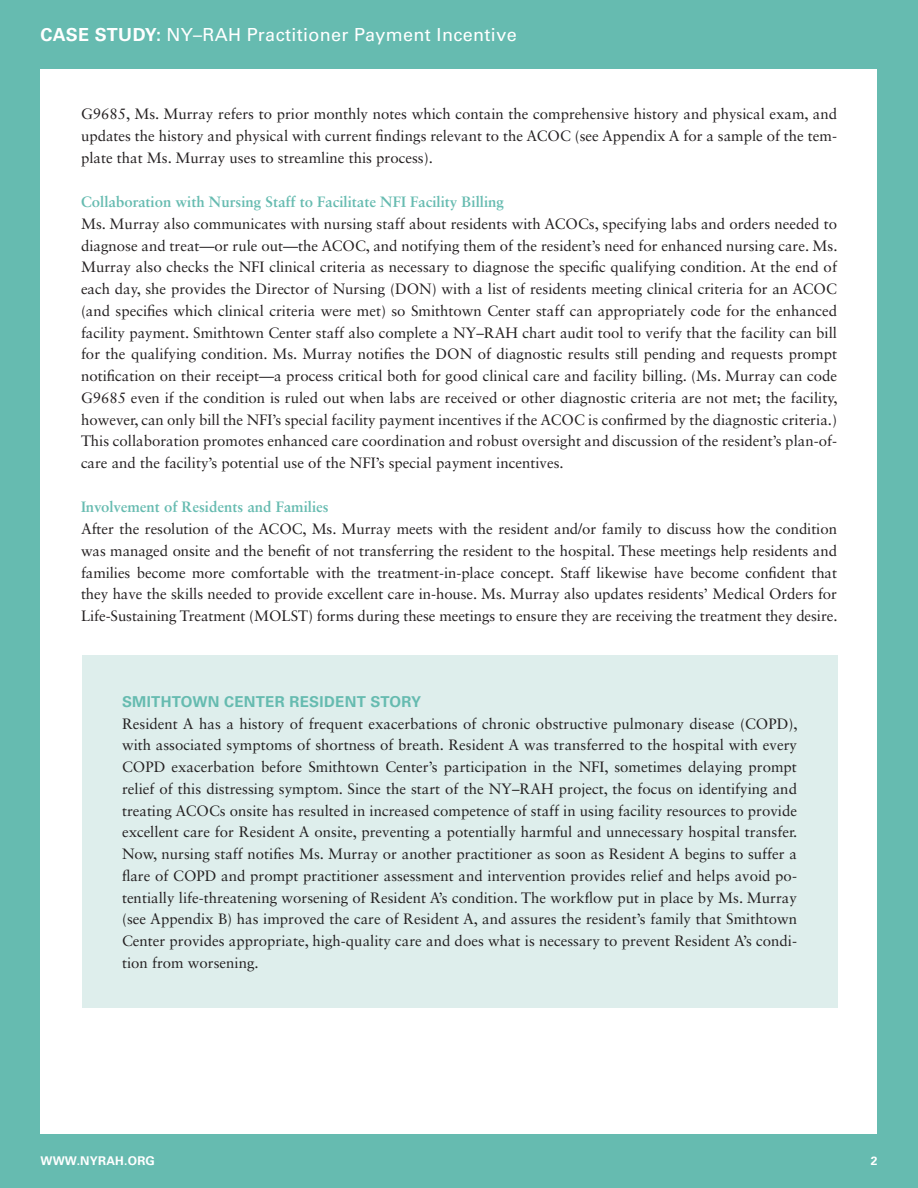
<style>
.page{position:relative;width:918px;height:1188px;background:#66bbb0}
.page>*{position:absolute;margin:0;border:0;box-sizing:border-box;transform-origin:0 0}
.t1{font:18px "Univers LT Std";letter-spacing:.02em;color:#fff}
.t2{font:15px/21.8px "Sabon LT Std";color:#231f20;text-align:justify}
.t3{font:700 15px "Sabon LT Std";color:#66bbb0}
.t4{font:700 15px "Univers LT Std";letter-spacing:.02em;color:#66bbb0}
.t5{font:700 12px "Univers LT Std";letter-spacing:.02em;color:#fff}
.s1{font-weight:700}
</style>
<div class="page">
<div style="left:40px;top:68px;width:838px;height:1066px;background:#fff"></div>
<div style="left:82px;top:656px;width:756px;height:352px;background:#deeeec"></div>
<p class="t1" style="left:40px;top:23px;width:478px"><span class="s1">CASE STUDY:</span> NY–RAH Practitioner Payment Incentive</p>
<p class="t2" style="left:81px;top:103px;width:758px">G9685, Ms. Murray refers to prior monthly notes which contain the comprehensive history and physical exam, and updates the history and physical with current findings relevant to the ACOC (see Appendix A for a sample of the tem&shy;plate that Ms. Murray uses to streamline this process).</p>
<p class="t3" style="left:81px;top:193px;width:425px">Collaboration with Nursing Staff to Facilitate NFI Facility Billing</p>
<p class="t2" style="left:81px;top:213px;width:758px">Ms. Murray also communicates with nursing staff about residents with ACOCs, specifying labs and orders needed to diagnose and treat—or rule out—the ACOC, and notifying them of the resident’s need for enhanced nursing care. Ms.<br>Murray also checks the NFI clinical criteria as necessary to diagnose the specific qualifying condition. At the end of each day, she provides the Director of Nursing (DON) with a list of residents meeting clinical criteria for an ACOC (and specifies which clinical criteria were met) so Smithtown Center staff can appropriately code for the enhanced facility payment. Smithtown Center staff also complete a NY–RAH chart audit tool to verify that the facility can bill for the qualifying condition. Ms. Murray notifies the DON of diagnostic results still pending and requests prompt notification on their receipt—a process critical both for good clinical care and facility billing. (Ms. Murray can code G9685 even if the condition is ruled out when labs are received or other diagnostic criteria are not met; the facility, however, can only bill the NFI’s special facility payment incentives if the ACOC is confirmed by the diagnostic criteria.)<br>This collaboration promotes enhanced care coordination and robust oversight and discussion of the resident’s plan-of&shy;care and the facility’s potential use of the NFI’s special payment incentives.</p>
<p class="t3" style="left:81px;top:498px;width:249px">Involvement of Residents and Families</p>
<p class="t2" style="left:81px;top:518px;width:758px">After the resolution of the ACOC, Ms. Murray meets with the resident and/or family to discuss how the condition was managed onsite and the benefit of not transferring the resident to the hospital. These meetings help residents and families become more comfortable with the treatment-in-place concept. Staff likewise have become confident that they have the skills needed to provide excellent care in-house. Ms. Murray also updates residents’ Medical Orders for Life-Sustaining Treatment (MOLST) forms during these meetings to ensure they are receiving the treatment they desire.</p>
<p class="t4" style="left:122px;top:693px;width:301px">SMITHTOWN CENTER RESIDENT STORY</p>
<p class="t2" style="left:122px;top:712px;width:677px">Resident A has a history of frequent exacerbations of chronic obstructive pulmonary disease (COPD), with associated symptoms of shortness of breath. Resident A was transferred to the hospital with every COPD exacerbation before Smithtown Center’s participation in the NFI, sometimes delaying prompt relief of this distressing symptom. Since the start of the NY–RAH project, the focus on identifying and treating ACOCs onsite has resulted in increased competence of staff in using facility resources to provide excellent care for Resident A onsite, preventing a potentially harmful and unnecessary hospital transfer.<br>Now, nursing staff notifies Ms. Murray or another practitioner as soon as Resident A begins to suffer a flare of COPD and prompt practitioner assessment and intervention provides relief and helps avoid po&shy;tentially life-threatening worsening of Resident A’s condition. The workflow put in place by Ms. Murray (see Appendix B) has improved the care of Resident A, and assures the resident’s family that Smithtown Center provides appropriate, high-quality care and does what is necessary to prevent Resident A’s condi&shy;tion from worsening.</p>
<p class="t5" style="left:40px;top:1154px;width:116px">WWW.NYRAH.ORG</p>
<p class="t5" style="left:871px;top:1154px;width:8px">2</p>
</div>
